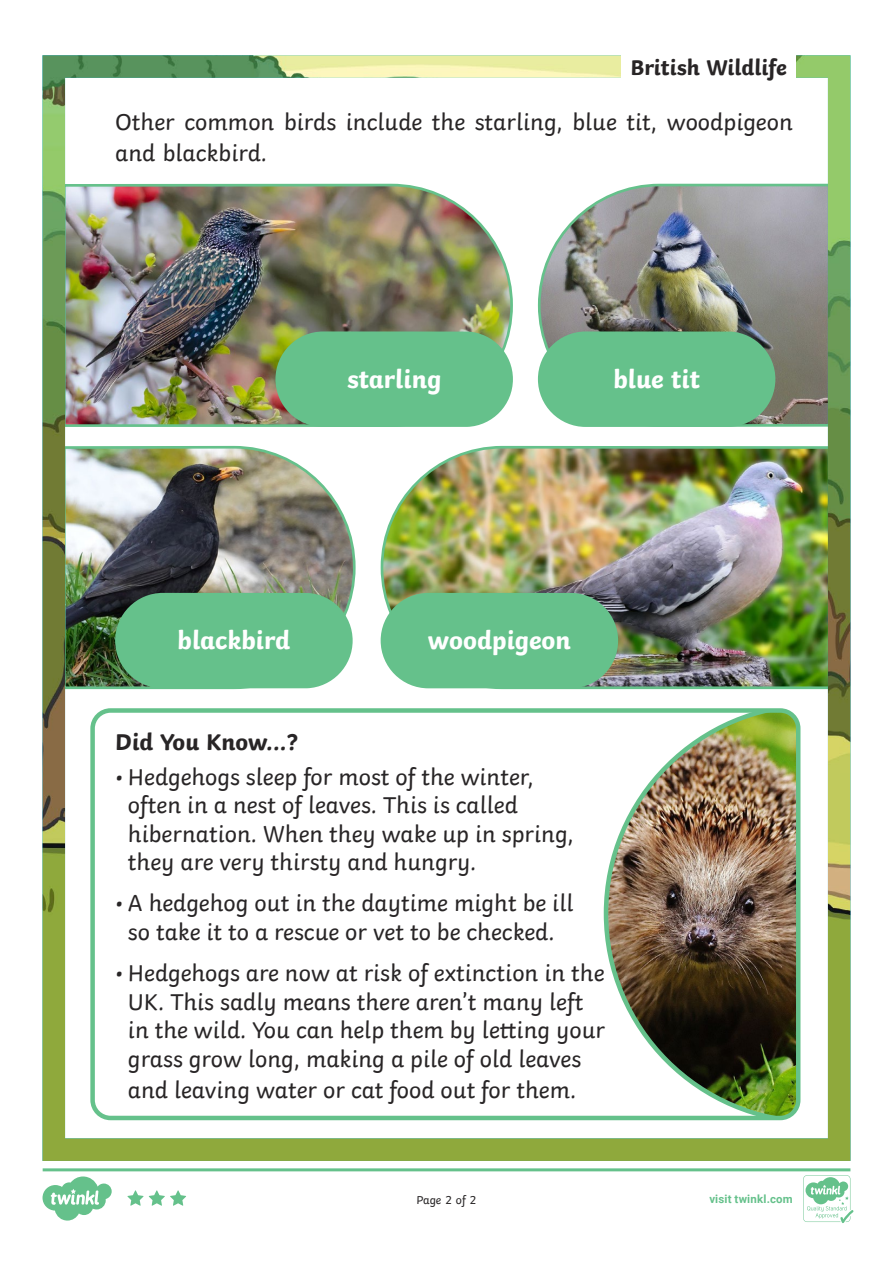
<style>
.page{position:relative;width:893px;height:1263px;background:#fff}
.page>*{position:absolute;margin:0;border:0;box-sizing:border-box;transform-origin:0 0}
.t1{font:700 26.25px "Twinkl";color:#fff}
.KS1_Body_Copy{font:24px/28.5px "Twinkl";color:#282526}
.Heading_3{font:700 24px "Twinkl";color:#282526}
.Heading_2{font:700 22.5px "Twinkl";color:#282526}
.t2{font:12px "Twinkl";letter-spacing:-.005em;color:#282526}
.t3{font:700 11.4px "Roboto";letter-spacing:.02em;color:#65c18b}
</style>
<div class="page">
<img style="left:43px;top:55px;width:807px;height:1106px">
<div style="left:621px;top:40px;width:174px;height:54px;background:#fff"></div>
<img style="left:601px;top:710px;width:197px;height:408px">
<div style="left:90px;top:708px;width:710px;height:412px;border:4px solid #65c18b;border-radius:18px"></div>
<svg style="left:275px;top:331px;width:238px;height:96px;background:#6cc08a"></svg>
<svg style="left:538px;top:331px;width:237px;height:96px;background:#6abe8c"></svg>
<svg style="left:381px;top:593px;width:237px;height:95px;background:#6abe8c"></svg>
<svg style="left:115px;top:593px;width:238px;height:95px;background:#67bc89"></svg>
<svg style="left:43px;top:1168px;width:810px;height:55px"></svg>
<p class="Heading_2" style="left:630px;top:48px;width:158px">British Wildlife</p>
<p class="KS1_Body_Copy" style="left:115px;top:104px;width:679px;line-height:31.5px">Other common birds include the starling, blue tit, woodpigeon and blackbird.</p>
<p class="t1" style="left:347px;top:357px;width:96px">starling</p>
<p class="t1" style="left:613px;top:357px;width:88px">blue tit</p>
<p class="t1" style="left:177px;top:619px;width:114px">blackbird</p>
<p class="t1" style="left:428px;top:619px;width:144px">woodpigeon</p>
<p class="Heading_3" style="left:115px;top:722px;width:184px">Did You Know...?</p>
<p class="KS1_Body_Copy" style="left:128px;top:760px;width:447px;text-indent:-13px">• Hedgehogs sleep for most of the winter, often in a nest of leaves. This is called hibernation. When they wake up in spring, they are very thirsty and hungry.</p>
<p class="KS1_Body_Copy" style="left:115px;top:887px;width:460px;text-align:center">• A hedgehog out in the daytime might be ill so take it to a rescue or vet to be checked.</p>
<p class="KS1_Body_Copy" style="left:115px;top:957px;width:491px;text-align:center">• Hedgehogs are now at risk of extinction in the UK. This sadly means there aren’t many left<br>in the wild. You can help them by letting your grass grow long, making a pile of old leaves</p>
<p class="KS1_Body_Copy" style="left:128px;top:1074px;width:450px">and leaving water or cat food out for them.</p>
<p class="t2" style="left:416px;top:1191px;width:62px">Page 2 of 2</p>
<p class="t3" style="left:709px;top:1191px;width:85px">visit twinkl.com</p>
</div>
